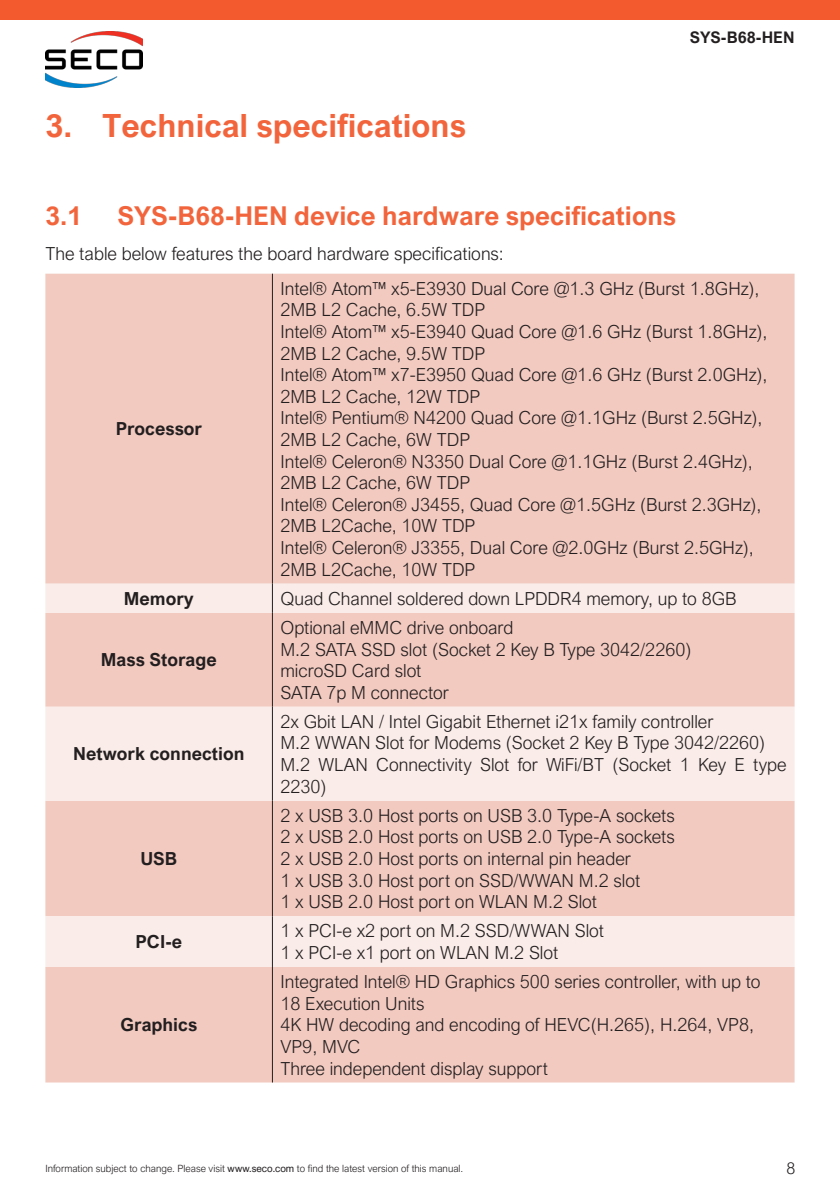
<style>
.page{position:relative;width:840px;height:1191px;background:#fff}
.page>*{position:absolute;margin:0;border:0;box-sizing:border-box;transform-origin:0 0}
.t1{font:700 32px "Arial Nova";color:#f2653c}
.t2{font:700 26px "Arial Nova";color:#f2653c}
.Testo_tabella_colonn{font:300 18px/21.6px "Arial Nova";color:#231f20}
.Testo_tabella_colonn-2{font:700 18px "Arial Nova";color:#231f20}
.Corpo_testo{font:300 18px "Arial Nova";color:#231f20}
.t3{font:700 16px "Arial Nova";color:#231f20}
.t4{font:300 16px "Arial Nova";color:#231f20}
.t5{font:300 10px "Arial Nova";color:#231f20}
.s1{font-weight:400}
</style>
<div class="page">
<div style="left:0;top:0;width:839px;height:20px;background:#f35b2f"></div>
<img style="left:45px;top:31px;width:97px;height:57px">
<div style="left:45px;top:274px;width:749px;height:808px;background:#f2cac0"></div>
<svg style="left:45px;top:583px;width:749px;height:384px;background:#f5d9d2"></svg>
<hr style="left:272px;top:274px;width:1px;height:309px;background:#231f20">
<hr style="left:272px;top:583px;width:1px;height:30px;background:#231f20">
<hr style="left:272px;top:613px;width:1px;height:93px;background:#231f20">
<hr style="left:272px;top:706px;width:1px;height:94px;background:#231f20">
<hr style="left:272px;top:800px;width:1px;height:116px;background:#231f20">
<hr style="left:272px;top:916px;width:1px;height:51px;background:#231f20">
<hr style="left:272px;top:967px;width:1px;height:115px;background:#231f20">
<p class="t3" style="left:689px;top:28px;width:106px">SYS-B68-HEN</p>
<p class="t1" style="left:45px;top:107px;width:422px">3. Technical specifications</p>
<p class="t2" style="left:45px;top:200px;width:38px">3.1</p>
<p class="t2" style="left:117px;top:200px;width:560px">SYS-B68-HEN device hardware specifications</p>
<p class="Corpo_testo" style="left:45px;top:243px;width:459px">The table below features the board hardware specifications:</p>
<p class="Testo_tabella_colonn-2" style="left:116px;top:418px;width:88px">Processor</p>
<p class="Testo_tabella_colonn" style="left:280px;top:278px;width:480px">Intel® Atom™ x5-E3930 Dual Core @1.3 GHz (Burst 1.8GHz),</p>
<p class="Testo_tabella_colonn" style="left:280px;top:299px;width:206px">2MB L2 Cache, 6.5W TDP</p>
<p class="Testo_tabella_colonn" style="left:280px;top:321px;width:488px">Intel® Atom™ x5-E3940 Quad Core @1.6 GHz (Burst 1.8GHz),</p>
<p class="Testo_tabella_colonn" style="left:280px;top:342px;width:206px">2MB L2 Cache, 9.5W TDP</p>
<p class="Testo_tabella_colonn" style="left:280px;top:364px;width:488px">Intel® Atom™ x7-E3950 Quad Core @1.6 GHz (Burst 2.0GHz),</p>
<p class="Testo_tabella_colonn" style="left:280px;top:386px;width:201px">2MB L2 Cache, 12W TDP</p>
<p class="Testo_tabella_colonn" style="left:280px;top:407px;width:483px">Intel® Pentium® N4200 Quad Core @1.1GHz (Burst 2.5GHz),</p>
<p class="Testo_tabella_colonn" style="left:280px;top:429px;width:191px">2MB L2 Cache, 6W TDP</p>
<p class="Testo_tabella_colonn" style="left:280px;top:450px;width:473px">Intel® Celeron® N3350 Dual Core @1.1GHz (Burst 2.4GHz),</p>
<p class="Testo_tabella_colonn" style="left:280px;top:472px;width:191px">2MB L2 Cache, 6W TDP</p>
<p class="Testo_tabella_colonn" style="left:280px;top:494px;width:482px">Intel® Celeron® J3455, Quad Core @1.5GHz (Burst 2.3GHz),</p>
<p class="Testo_tabella_colonn" style="left:280px;top:515px;width:196px">2MB L2Cache, 10W TDP</p>
<p class="Testo_tabella_colonn" style="left:280px;top:537px;width:474px">Intel® Celeron® J3355, Dual Core @2.0GHz (Burst 2.5GHz),</p>
<p class="Testo_tabella_colonn" style="left:280px;top:558px;width:196px">2MB L2Cache, 10W TDP</p>
<p class="Testo_tabella_colonn-2" style="left:124px;top:588px;width:71px">Memory</p>
<p class="Testo_tabella_colonn" style="left:280px;top:587px;width:457px">Quad Channel soldered down LPDDR4 memory, up to 8GB</p>
<p class="Testo_tabella_colonn-2" style="left:101px;top:649px;width:117px">Mass Storage</p>
<p class="Testo_tabella_colonn-2" style="left:73px;top:743px;width:173px">Network connection</p>
<p class="Testo_tabella_colonn-2" style="left:140px;top:848px;width:38px">USB</p>
<p class="Testo_tabella_colonn-2" style="left:136px;top:931px;width:48px">PCI-e</p>
<p class="Testo_tabella_colonn-2" style="left:120px;top:1014px;width:78px">Graphics</p>
<p class="Testo_tabella_colonn" style="left:280px;top:617px;width:234px">Optional eMMC drive onboard</p>
<p class="Testo_tabella_colonn" style="left:280px;top:638px;width:412px">M.2 SATA SSD slot (Socket 2 Key B Type 3042/2260)</p>
<p class="Testo_tabella_colonn" style="left:280px;top:660px;width:142px">microSD Card slot</p>
<p class="Testo_tabella_colonn" style="left:280px;top:681px;width:170px">SATA 7p M connector</p>
<p class="Testo_tabella_colonn" style="left:280px;top:710px;width:434px">2x Gbit LAN / Intel Gigabit Ethernet i21x family controller</p>
<p class="Testo_tabella_colonn" style="left:280px;top:732px;width:486px">M.2 WWAN Slot for Modems (Socket 2 Key B Type 3042/2260)</p>
<p class="Testo_tabella_colonn" style="left:280px;top:754px;width:507px">M.2 WLAN Connectivity Slot for WiFi/BT (Socket 1 Key E type<br>2230)</p>
<p class="Testo_tabella_colonn" style="left:280px;top:804px;width:396px">2 x USB 3.0 Host ports on USB 3.0 Type-A sockets</p>
<p class="Testo_tabella_colonn" style="left:280px;top:826px;width:396px">2 x USB 2.0 Host ports on USB 2.0 Type-A sockets</p>
<p class="Testo_tabella_colonn" style="left:280px;top:848px;width:352px">2 x USB 2.0 Host ports on internal pin header</p>
<p class="Testo_tabella_colonn" style="left:280px;top:869px;width:361px">1 x USB 3.0 Host port on SSD/WWAN M.2 slot</p>
<p class="Testo_tabella_colonn" style="left:280px;top:891px;width:318px">1 x USB 2.0 Host port on WLAN M.2 Slot</p>
<p class="Testo_tabella_colonn" style="left:280px;top:920px;width:325px">1 x PCI-e x2 port on M.2 SSD/WWAN Slot</p>
<p class="Testo_tabella_colonn" style="left:280px;top:941px;width:279px">1 x PCI-e x1 port on WLAN M.2 Slot</p>
<p class="Testo_tabella_colonn" style="left:280px;top:971px;width:481px">Integrated Intel® HD Graphics 500 series controller, with up to</p>
<p class="Testo_tabella_colonn" style="left:280px;top:992px;width:146px">18 Execution Units</p>
<p class="Testo_tabella_colonn" style="left:280px;top:1014px;width:475px">4K HW decoding and encoding of HEVC(H.265), H.264, VP8,</p>
<p class="Testo_tabella_colonn" style="left:280px;top:1035px;width:81px">VP9, MVC</p>
<p class="Testo_tabella_colonn" style="left:280px;top:1057px;width:269px">Three independent display support</p>
<p class="t5" style="left:45px;top:1162px;width:419px">Information subject to change. Please visit <span class="s1">www.seco.com</span> to find the latest version of this manual.</p>
<p class="t4" style="left:786px;top:1159px;width:10px">8</p>
</div>
